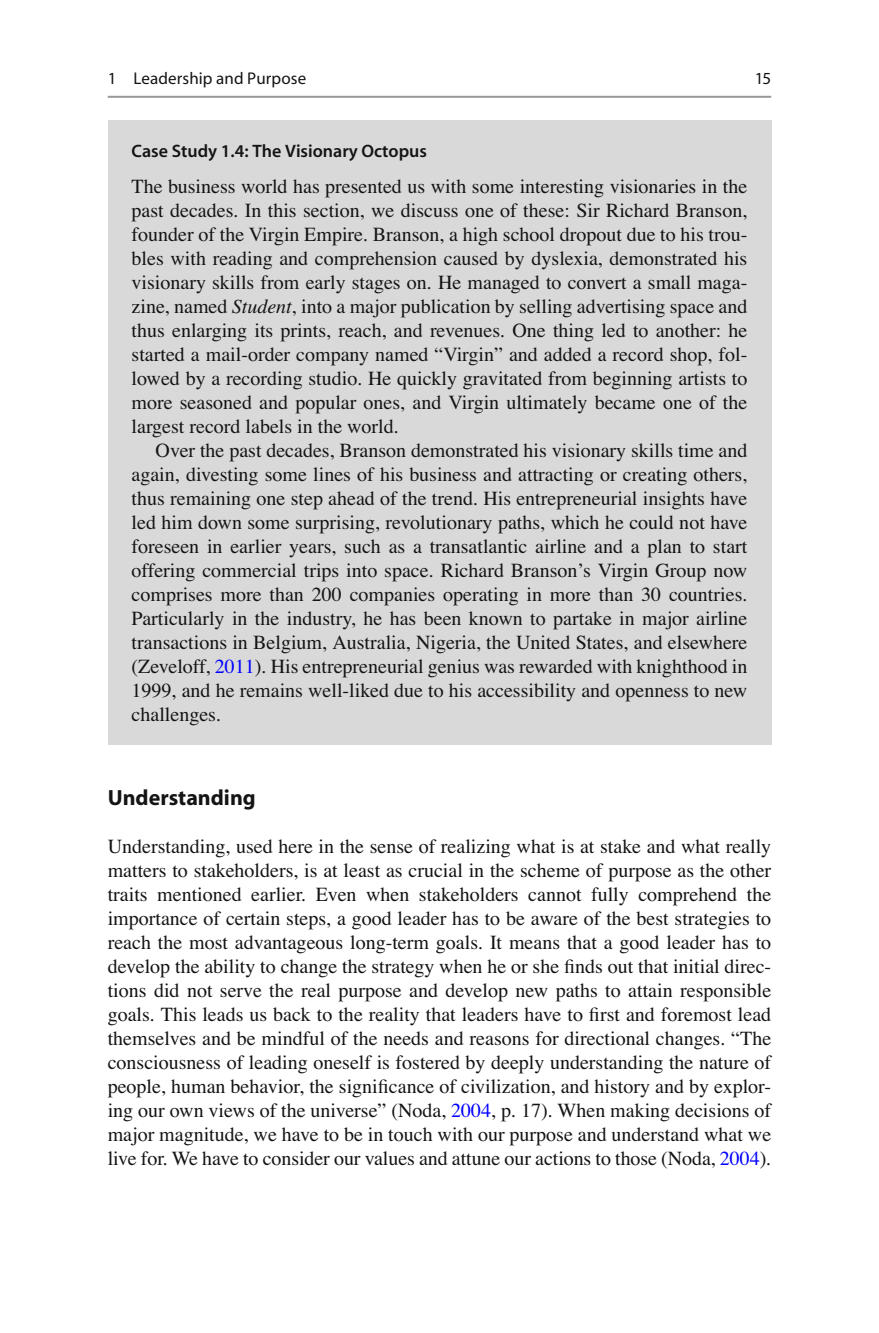
<style>
.page{position:relative;width:879px;height:1333px;background:#fff}
.page>*{position:absolute;margin:0;border:0;box-sizing:border-box;transform-origin:0 0}
.t1{font:700 22px "Vbykdt Myriad";color:#131413}
.t2{font:20px/24px "Djtycn Times";color:#131413;text-align:justify}
.t3{font:600 18px "Tqpkcr Myriad";color:#131413}
.t4{font:17px "Lbnsyf Myriad";color:#131413}
.s1{font-family:"Dmbmvr Times";font-style:italic}
.s2{color:#00f}
</style>
<div class="page">
<div style="left:108px;top:121px;width:663px;height:623px;background:#d9d9d9"></div>
<hr style="left:108px;top:96px;width:663px;height:2px;background:#989898">
<p class="t4" style="left:108px;top:72px;width:200px">1 Leadership and Purpose</p>
<p class="t4" style="left:755px;top:72px;width:18px">15</p>
<p class="t3" style="left:132px;top:144px;width:297px">Case Study 1.4: The Visionary Octopus</p>
<p class="t2" style="left:132px;top:176px;width:617px">The business world has presented us with some interesting visionaries in the past decades. In this section, we discuss one of these: Sir Richard Branson , founder of the Virgin Empire. Branson, a high school dropout due to his trou&shy;bles with reading and comprehension caused by dyslexia, demonstrated his visionary skills from early stages on. He managed to convert a small maga&shy;zine, named <span class="s1">Student</span> , into a major publication by selling advertising space and thus enlarging its prints, reach, and revenues. One thing led to another: he started a mail-order company named “Virgin” and added a record shop, fol&shy;lowed by a recording studio. He quickly gravitated from beginning artists to more seasoned and popular ones, and Virgin ultimately became one of the largest record labels in the world.</p>
<p class="t2" style="left:132px;top:440px;width:617px;text-indent:24px">Over the past decades, Branson demonstrated his visionary skills time and again, divesting some lines of his business and attracting or creating others, thus remaining one step ahead of the trend. His entrepreneurial insights have led him down some surprising, revolutionary paths, which he could not have foreseen in earlier years, such as a transatlantic airline and a plan to start offering commercial trips into space. Richard Branson’s Virgin Group now comprises more than 200 companies operating in more than 30 countries.<br>Particularly in the industry, he has been known to partake in major airline transactions in Belgium, Australia, Nigeria, the United States, and elsewhere (Zeveloff, <span class="s2">2011</span> ). His entrepreneurial genius was rewarded with knighthood in 1999, and he remains well-liked due to his accessibility and openness to new challenges.</p>
<p class="t1" style="left:108px;top:789px;width:149px">Understanding</p>
<p class="t2" style="left:108px;top:836px;width:665px">Understanding , used here in the sense of realizing what is at stake and what really matters to stakeholders, is at least as crucial in the scheme of purpose as the other traits mentioned earlier. Even when stakeholders cannot fully comprehend the importance of certain steps, a good leader has to be aware of the best strategies to reach the most advantageous long-term goals. It means that a good leader has to develop the ability to change the strategy when he or she finds out that initial direc&shy;tions did not serve the real purpose and develop new paths to attain responsible goals. This leads us back to the reality that leaders have to first and foremost lead themselves and be mindful of the needs and reasons for directional changes. “The consciousness of leading oneself is fostered by deeply understanding the nature of people, human behavior, the significance of civilization, and history and by explor&shy;ing our own views of the universe” (Noda, <span class="s2">2004</span> , p. 17). When making decisions of major magnitude, we have to be in touch with our purpose and understand what we live for. We have to consider our values and attune our actions to those (Noda, <span class="s2">2004</span> ).</p>
</div>
